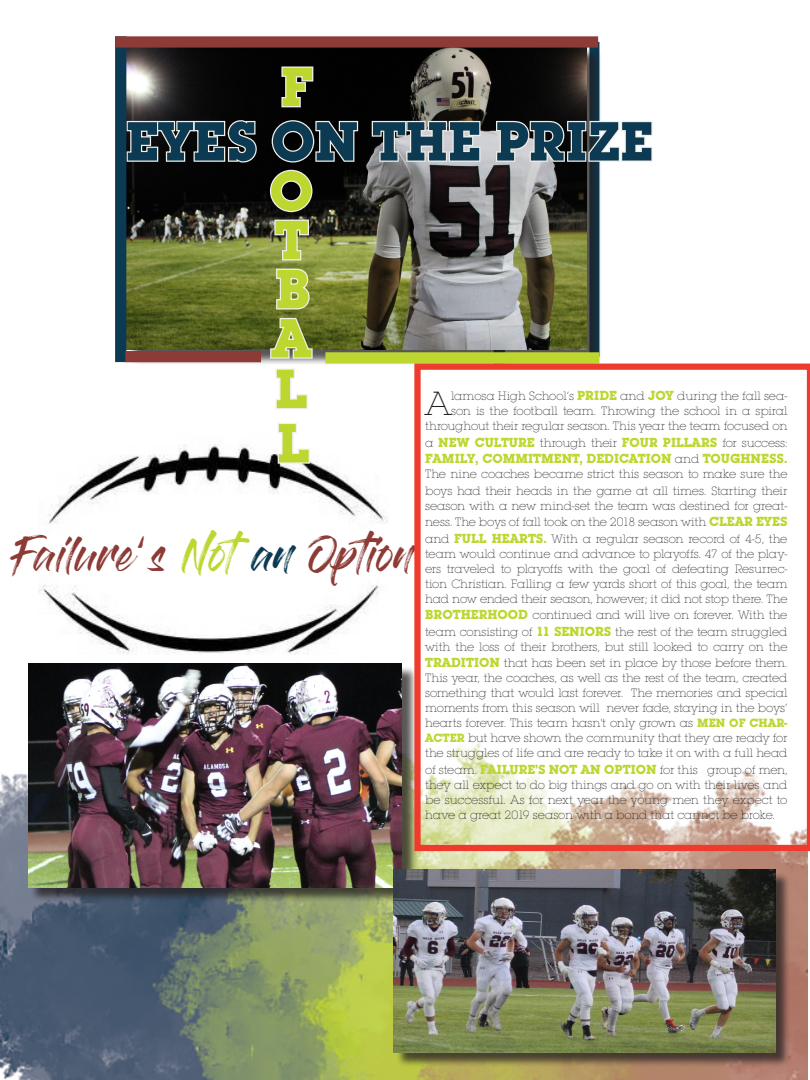
<style>
.page{position:relative;width:810px;height:1080px;background:#fff}
.page>*{position:absolute;margin:0;border:0;box-sizing:border-box;transform-origin:0 0}
.t1{font:700 57.5px "Square Serif";color:#0c3a53}
.t2{font:700 57.5px "Square Serif";color:#bed630}
.t3{font:35px "Gloss And Bloom";color:#8d3b36}
.t4{font:300 35px "Square Serif";color:#231f20}
.t5{font:700 13.75px "Square Serif";color:#bed630}
.t6{font:300 12.5px/15px "Square Serif";letter-spacing:-.005em;color:#231f20;text-align:justify}
.s1{font-weight:700;font-size:13.75px;color:#bed630}
.s2{font-weight:300;font-size:12.5px;color:#231f20}
.s3{font-weight:700;color:#bed630}
.s4{color:#bed630}
.s5{color:#0c3a53}
</style>
<div class="page">
<img style="left:0;top:773px;width:808px;height:307px">
<img style="left:39px;top:444px;width:350px;height:220px">
<div style="left:128px;top:47px;width:475px;height:319px;background:#231f20;opacity:.75"></div>
<img style="left:126px;top:48px;width:461px;height:302px">
<svg style="left:126px;top:119px;width:132px;height:45px;background:#555553"></svg>
<svg style="left:370px;top:120px;width:112px;height:43px;background:#adacab"></svg>
<svg style="left:495px;top:120px;width:158px;height:43px"></svg>
<div style="left:115px;top:36px;width:11px;height:326px;background:#0c3a53"></div>
<div style="left:115px;top:36px;width:483px;height:12px;background:#8d3b36"></div>
<div style="left:125px;top:351px;width:136px;height:11px;background:#8d3b36"></div>
<svg style="left:280px;top:65px;width:35px;height:44px;background:#464644"></svg>
<svg style="left:269px;top:119px;width:90px;height:192px;background:#595c3d"></svg>
<svg style="left:269px;top:317px;width:45px;height:43px;background:#81875e"></svg>
<svg style="left:276px;top:368px;width:32px;height:41px"></svg>
<svg style="left:276px;top:423px;width:35px;height:42px"></svg>
<div style="left:325px;top:352px;width:274px;height:12px;background:#bed630"></div>
<div style="left:30px;top:666px;width:387px;height:237px;background:#231f20;opacity:.75"></div>
<img style="left:28px;top:664px;width:374px;height:223px">
<div style="left:396px;top:871px;width:395px;height:197px;background:#231f20;opacity:.75"></div>
<img style="left:394px;top:870px;width:381px;height:182px">
<svg style="left:414px;top:364px;width:396px;height:487px"></svg>
<p class="t2" style="left:281px;top:52px;width:34px">F</p>
<p class="t1" style="left:126px;top:107px;width:529px">EYES ON THE PRIZE</p>
<p class="t2" style="left:270px;top:156px;width:45px">O</p>
<p class="t2" style="left:275px;top:205px;width:34px">T</p>
<p class="t2" style="left:275px;top:254px;width:37px">B</p>
<p class="t2" style="left:272px;top:303px;width:41px">A</p>
<p class="t2" style="left:275px;top:354px;width:34px">L</p>
<p class="t2" style="left:277px;top:408px;width:34px">L</p>
<p class="t6" style="left:425px;top:389px;width:364px;text-align:right">lamosa High School’s <span class="s1">PRIDE</span> and <span class="s1">JOY</span> during the fall sea-<br>son is the football team. Throwing the school in a spiral throughout their regular season. This year the team focused on</p>
<p class="t6" style="left:425px;top:435px;width:364px">a <span class="s1">NEW CULTURE</span> through their <span class="s1">FOUR PILLARS</span> for success:</p>
<p class="t5" style="left:425px;top:450px;width:364px">FAMILY, COMMITMENT, DEDICATION <span class="s2">and</span> TOUGHNESS.</p>
<p class="t6" style="left:425px;top:466px;width:364px;line-height:16.5px">The nine coaches became strict this season to make sure the boys had their heads in the game at all times. Starting their</p>
<p class="t6" style="left:425px;top:497px;width:364px;line-height:16.5px">season with a new mind-set the team was destined for great&shy;ness. The boys of fall took on the 2018 season with <span class="s1">CLEAR EYES </span>and <span class="s1">FULL HEARTS.</span> With a regular season record of 4-5, the</p>
<p class="t6" style="left:425px;top:546px;width:364px">team would continue and advance to playoffs. 47 of the play&shy;ers traveled to playoffs with the goal of defeating Resurrec&shy;tion Christian. Falling a few yards short of this goal, the team had now ended their season, however; it did not stop there. The</p>
<p class="t6" style="left:425px;top:607px;width:364px;line-height:16.5px"><span class="s1">BROTHERHOOD</span> continued and will live on forever. With the team consisting of <span class="s1">11 SENIORS</span> the rest of the team struggled</p>
<p class="t6" style="left:425px;top:638px;width:364px;line-height:16.5px">with the loss of their brothers, but still looked to carry on the<br><span class="s1">TRADITION</span> that has been set in place by those before them.</p>
<p class="t6" style="left:425px;top:671px;width:364px">This year, the coaches, as well as the rest of the team, created something that would last forever. The memories and special moments from this season will never fade, staying in the boys’ hearts forever. This team hasn't only grown as <span class="s3">MEN OF CHAR-ACTER</span> but have shown the community that they are ready for the struggles of life and are ready to take it on with a full head</p>
<p class="t6" style="left:425px;top:762px;width:364px">of steam. <span class="s1">FAILURE'S NOT AN OPTION</span> for this group of men, they all expect to do big things and go on with their lives and be successful. As for next year the young men they expect to have a great 2019 season with a bond that cannot be broke.</p>
<p class="t4" style="left:425px;top:384px;width:27px">A</p>
<p class="t3" style="left:14px;top:538px;width:401px">Failure’s <span class="s4">Not</span><span class="s5">an</span> Option</p>
</div>
